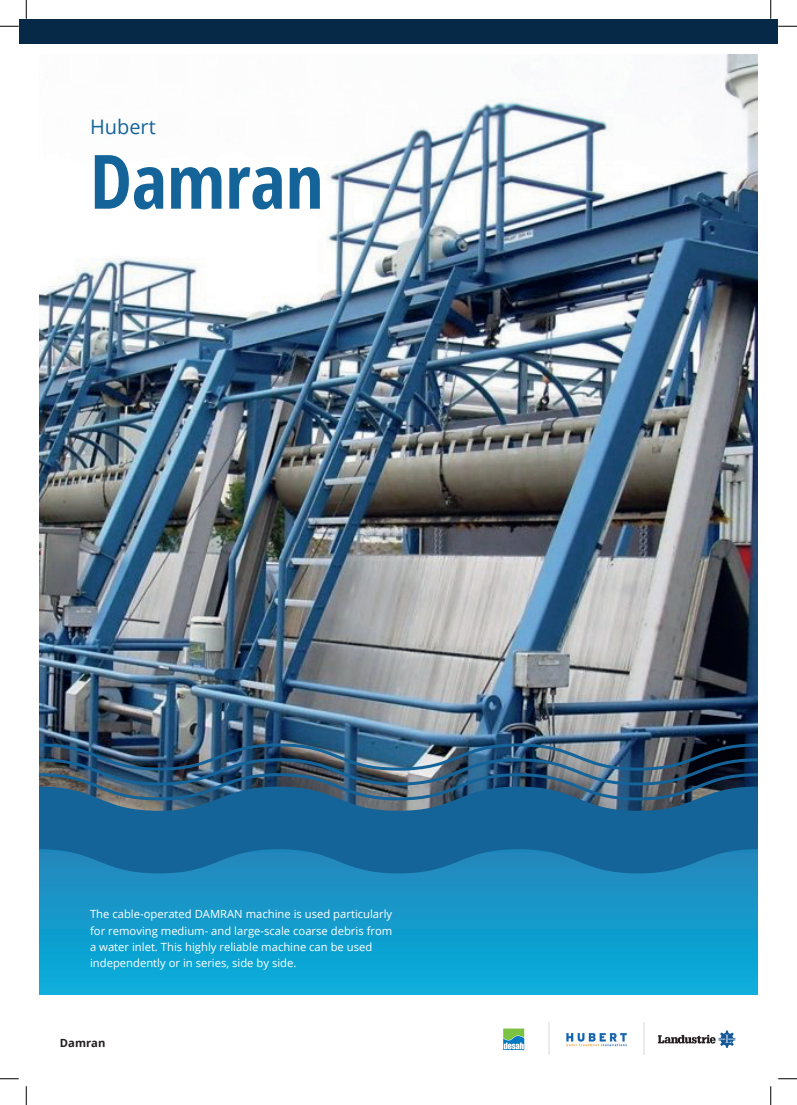
<style>
.page{position:relative;width:797px;height:1105px;background:#fff}
.page>*{position:absolute;margin:0;border:0;box-sizing:border-box;transform-origin:0 0}
.Titel{font:700 condensed 75px "Open Sans";color:#14649a}
.Boventitel{font:20px "Open Sans";color:#14649a}
.Inleidende_tekst{font:11.25px/16.2px "Open Sans";color:#fff}
.Naam_document{font:700 11.25px "Open Sans";color:#231f20}
</style>
<div class="page">
<svg style="left:39px;top:873px;width:719px;height:121px;background:#129dce"></svg>
<img style="left:39px;top:55px;width:719px;height:688px">
<div style="left:19px;top:19px;width:758px;height:24px;background:#052946"></div>
<svg style="left:39px;top:800px;width:719px;height:73px;background:#196a9d"></svg>
<img style="left:39px;top:743px;width:719px;height:57px">
<svg style="left:503px;top:1028px;width:21px;height:22px"></svg>
<svg style="left:658px;top:1030px;width:77px;height:18px"></svg>
<img style="left:566px;top:1033px;width:61px;height:13px">
<hr style="left:643px;top:1022px;width:2px;height:33px;background:#e8ebe8">
<hr style="left:548px;top:1022px;width:1px;height:33px;background:#e8ebe8">
<svg style="left:0;top:25px;width:19px;height:2px"></svg>
<svg style="left:778px;top:25px;width:19px;height:2px"></svg>
<svg style="left:0;top:1078px;width:19px;height:1px"></svg>
<svg style="left:778px;top:1078px;width:19px;height:1px"></svg>
<svg style="left:25px;top:0;width:2px;height:19px"></svg>
<svg style="left:25px;top:1086px;width:2px;height:19px"></svg>
<svg style="left:770px;top:0;width:1px;height:19px"></svg>
<svg style="left:770px;top:1086px;width:1px;height:19px"></svg>
<p class="Boventitel" style="left:90px;top:113px;width:67px">Hubert</p>
<p class="Titel" style="left:90px;top:129px;width:235px">Damran</p>
<p class="Inleidende_tekst" style="left:90px;top:906px;width:304px">The cable-operated DAMRAN machine is used particularly for removing medium- and large-scale coarse debris from a water inlet. This highly reliable machine can be used independently or in series, side by side.</p>
<p class="Naam_document" style="left:60px;top:1035px;width:47px">Damran</p>
</div>
